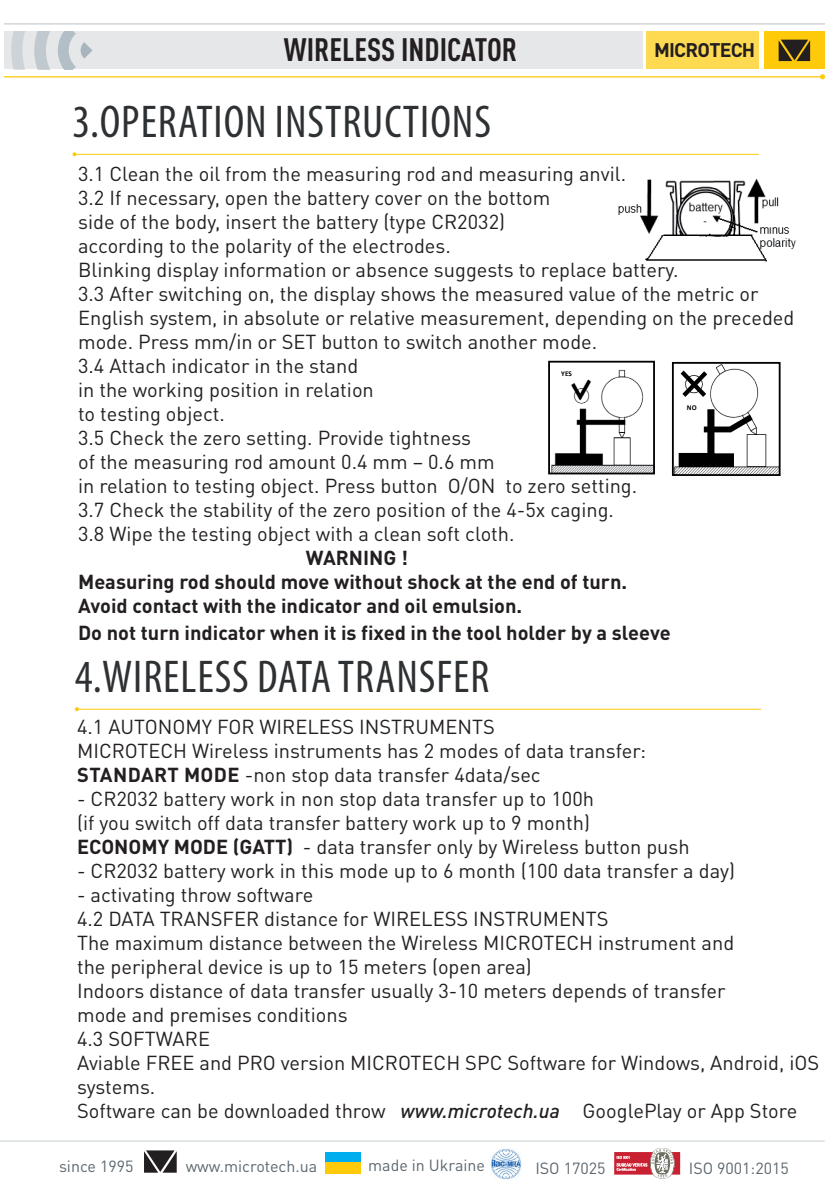
<style>
.page{position:relative;width:840px;height:1191px;background:#fff}
.page>*{position:absolute;margin:0;border:0;box-sizing:border-box;transform-origin:0 0}
.t1{font:condensed 46.2px "Myriad Pro";letter-spacing:.02em;color:#2e3133}
.t2{font:700 condensed 32px "DIN Pro";color:#231f20}
.t3{font:20px/24px "DIN Pro";color:#231f20}
.t4{font:700 20px "DIN Pro";color:#231f20}
.t5{font:700 19.6px "DIN Pro";letter-spacing:-.04em;color:#231f20}
.t6{font:16px "DIN Pro";color:#5a676e}
.t7{font:700 7.2px "Calibri";color:#000}
.s1{font-weight:700}
.s2{font-weight:500;font-style:italic}
</style>
<div class="page">
<div style="left:646px;top:32px;width:112px;height:37px;background:#feda53"></div>
<div style="left:763px;top:32px;width:61px;height:37px;background:#feca0a"></div>
<div style="left:4px;top:32px;width:637px;height:37px;background:#e6e7e9"></div>
<svg style="left:11px;top:32px;width:81px;height:37px"></svg>
<svg style="left:778px;top:40px;width:31px;height:21px"></svg>
<hr style="left:4px;top:76px;width:818px;height:1px;background:#feca0a">
<svg style="left:819px;top:74px;width:5px;height:5px"></svg>
<hr style="left:4px;top:23px;width:820px;height:2px;background:#c6ced4">
<hr style="left:0;top:1140px;width:824px;height:1px;background:#c6ced4">
<div style="left:325px;top:1152px;width:36px;height:11px;background:#00aeef"></div>
<div style="left:325px;top:1162px;width:36px;height:11px;background:#feca0a"></div>
<svg style="left:144px;top:1150px;width:33px;height:22px"></svg>
<svg style="left:614px;top:1148px;width:67px;height:31px"></svg>
<img style="left:491px;top:1149px;width:30px;height:30px">
<img style="left:618px;top:178px;width:178px;height:84px">
<hr style="left:74px;top:154px;width:684px;height:1px;background:#feca0a">
<svg style="left:72px;top:152px;width:4px;height:4px"></svg>
<img style="left:551px;top:369px;width:100px;height:102px">
<div style="left:548px;top:361px;width:106px;height:113px;border:2px solid #000"></div>
<img style="left:674px;top:365px;width:103px;height:108px">
<div style="left:671px;top:362px;width:109px;height:114px;border:2px solid #000"></div>
<hr style="left:77px;top:708px;width:683px;height:1px;background:#feca0a">
<svg style="left:75px;top:707px;width:4px;height:4px"></svg>
<h2 class="t2" style="left:283px;top:26px;width:235px">WIRELESS INDICATOR</h2>
<p class="t5" style="left:653px;top:34px;width:103px">MICROTECH</p>
<p class="t1" style="left:72px;top:94px;width:420px">3.OPERATION INSTRUCTIONS</p>
<p class="t3" style="left:78px;top:160px;width:549px">3.1 Clean the oil from the measuring rod and measuring anvil.</p>
<p class="t3" style="left:78px;top:184px;width:473px">3.2 If necessary, open the battery cover on the bottom</p>
<p class="t3" style="left:78px;top:208px;width:428px">side of the body, insert the battery (type СR2032)</p>
<p class="t3" style="left:78px;top:232px;width:374px">according to the polarity of the electrodes.</p>
<p class="t3" style="left:78px;top:256px;width:601px">Blinking display information or absence suggests to replace battery.</p>
<p class="t3" style="left:78px;top:280px;width:717px">3.3 After switching on, the display shows the measured value of the metric or<br>English system, in absolute or relative measurement, depending on the preceded mode. Press mm/in or SET button to switch another mode.</p>
<p class="t3" style="left:78px;top:352px;width:281px">3.4 Attach indicator in the stand</p>
<p class="t3" style="left:78px;top:376px;width:297px">in the working position in relation</p>
<p class="t3" style="left:78px;top:400px;width:148px">to testing object.</p>
<p class="t3" style="left:78px;top:424px;width:394px">3.5 Check the zero setting. Provide tightness</p>
<p class="t3" style="left:78px;top:448px;width:418px">of the measuring rod amount 0.4 mm – 0.6 mm</p>
<p class="t3" style="left:78px;top:472px;width:560px">in relation to testing object. Press button O/ON to zero setting.</p>
<p class="t3" style="left:78px;top:496px;width:537px">3.7 Check the stability of the zero position of the 4-5x caging.</p>
<p class="t3" style="left:78px;top:520px;width:437px">3.8 Wipe the testing object with a clean soft cloth.</p>
<p class="t4" style="left:305px;top:541px;width:104px">WARNING !</p>
<p class="t4" style="left:78px;top:565px;width:550px">Measuring rod should move without shock at the end of turn.</p>
<p class="t4" style="left:78px;top:589px;width:445px">Avoid contact with the indicator and oil emulsion.</p>
<p class="t4" style="left:78px;top:616px;width:593px">Do not turn indicator when it is fixed in the tool holder by a sleeve</p>
<p class="t7" style="left:561px;top:368px;width:12px">YES</p>
<p class="t7" style="left:686px;top:403px;width:11px">NO</p>
<p class="t1" style="left:75px;top:648px;width:416px">4.WIRELESS DATA TRANSFER</p>
<p class="t3" style="left:77px;top:713px;width:419px">4.1 AUTONOMY FOR WIRELESS INSTRUMENTS</p>
<p class="t3" style="left:77px;top:737px;width:570px">MICROTECH Wireless instruments has 2 modes of data transfer:</p>
<p class="t3" style="left:77px;top:761px;width:464px"><span class="s1">STANDART MODE</span> -non stop data transfer 4data/sec</p>
<p class="t3" style="left:77px;top:785px;width:518px">- CR2032 battery work in non stop data transfer up to 100h</p>
<p class="t3" style="left:77px;top:809px;width:514px">(if you switch off data transfer battery work up to 9 month)</p>
<p class="t3" style="left:77px;top:833px;width:613px"><span class="s1">ECONOMY MODE (GATT)</span> - data transfer only by Wireless button push</p>
<p class="t3" style="left:77px;top:857px;width:659px">- CR2032 battery work in this mode up to 6 month (100 data transfer a day)</p>
<p class="t3" style="left:77px;top:881px;width:237px">- activating throw software</p>
<p class="t3" style="left:77px;top:905px;width:532px">4.2 DATA TRANSFER distance for WIRELESS INSTRUMENTS</p>
<p class="t3" style="left:77px;top:929px;width:658px">The maximum distance between the Wireless MICROTECH instrument and</p>
<p class="t3" style="left:77px;top:953px;width:456px">the peripheral device is up to 15 meters (open area)</p>
<p class="t3" style="left:77px;top:977px;width:649px">Indoors distance of data transfer usually 3-10 meters depends of transfer</p>
<p class="t3" style="left:77px;top:1001px;width:272px">mode and premises conditions</p>
<p class="t3" style="left:77px;top:1025px;width:134px">4.3 SOFTWARE</p>
<p class="t3" style="left:77px;top:1049px;width:743px">Aviable FREE and PRO version MICROTECH SPC Software for Windows, Android, iOS systems.</p>
<p class="t3" style="left:77px;top:1097px;width:721px">Software can be downloaded throw <span class="s2">www.microtech.ua</span> GooglePlay or App Store</p>
<p class="t6" style="left:59px;top:1154px;width:76px">since 1995</p>
<p class="t6" style="left:186px;top:1153px;width:133px">www.microtech.ua</p>
<p class="t6" style="left:368px;top:1152px;width:118px">made in Ukraine</p>
<p class="t6" style="left:535px;top:1155px;width:72px">ISO 17025</p>
<p class="t6" style="left:688px;top:1155px;width:101px">ISO 9001:2015</p>
</div>
